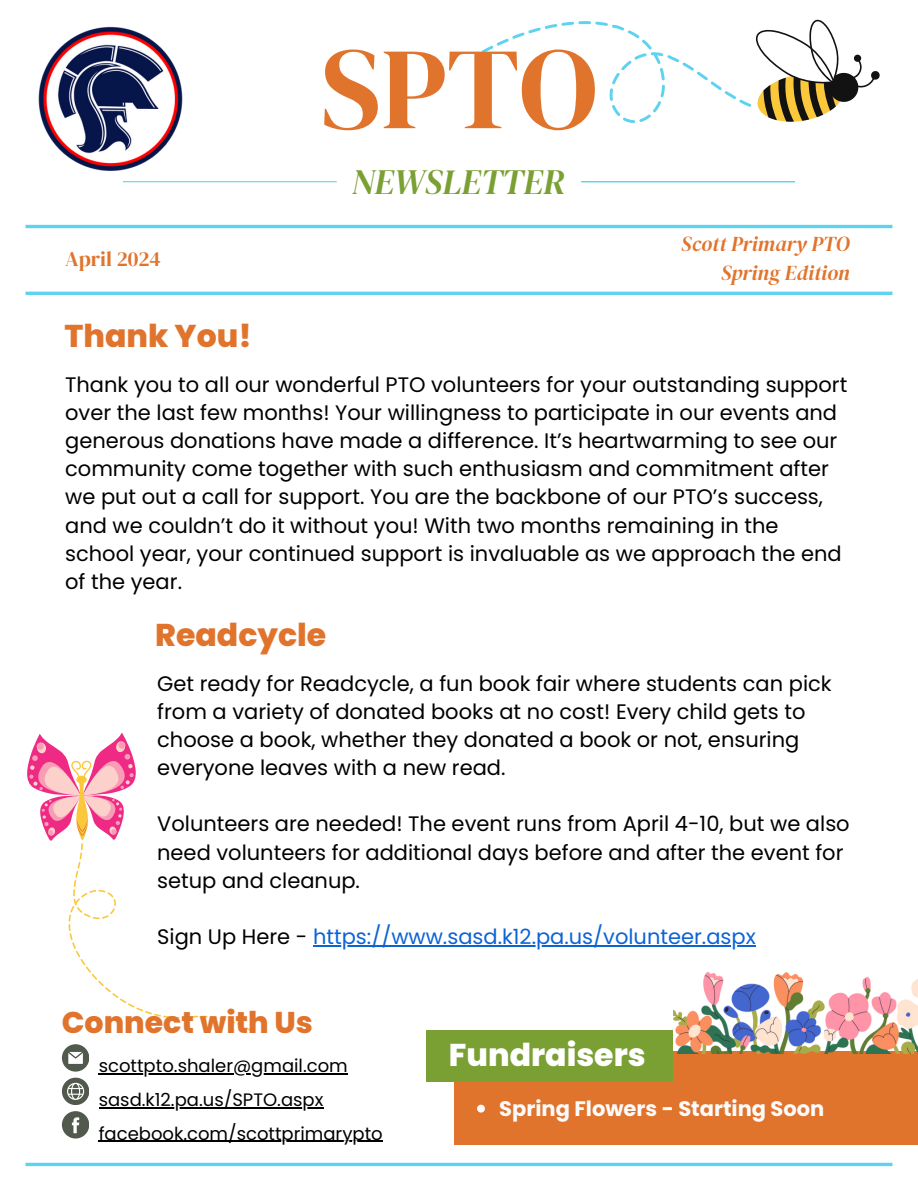
<style>
.page{position:relative;width:918px;height:1188px;background:#fff}
.page>*{position:absolute;margin:0;border:0;box-sizing:border-box;transform-origin:0 0}
.t1{font:115.95px "DM Serif Display";color:#e1742d}
.t2{font:italic 35.25px "DM Serif Display";color:#7aa034}
.t3{font:800 31.5px "Poppins";color:#e1742d}
.t4{font:800 31.5px "Poppins";color:#fff}
.t5{font:800 30px "Poppins";color:#e1742d}
.t6{font:21px/28.2px "Poppins";color:#000}
.t7{font:21px "Poppins";color:#0c63d6}
.t8{font:italic 21px/29.2px "DM Serif Display";color:#e1742d;text-align:right}
.t9{font:700 21px "Poppins";color:#fbfbfc}
.t10{font:21px "DM Serif Display";color:#e1742d}
.t11{font:18px "Poppins";color:#000}
.s1{color:#000}
</style>
<div class="page">
<hr style="left:26px;top:292px;width:866px;height:3px;background:#5ed3f0">
<hr style="left:581px;top:181px;width:214px;height:1px;background:#5ed3f0">
<hr style="left:26px;top:1163px;width:866px;height:3px;background:#5ed3f0">
<svg style="left:62px;top:1044px;width:27px;height:27px"></svg>
<svg style="left:62px;top:1111px;width:27px;height:27px"></svg>
<svg style="left:62px;top:1078px;width:27px;height:27px"></svg>
<img style="left:38px;top:26px;width:157px;height:157px">
<hr style="left:123px;top:181px;width:214px;height:1px;background:#5ed3f0">
<hr style="left:26px;top:225px;width:866px;height:3px;background:#5ed3f0">
<div style="left:454px;top:1052px;width:464px;height:93px;background:#e1742d"></div>
<div style="left:427px;top:1030px;width:246px;height:52px;background:#7aa034"></div>
<img style="left:674px;top:972px;width:244px;height:82px">
<svg style="left:482px;top:19px;width:398px;height:104px"></svg>
<svg style="left:27px;top:733px;width:224px;height:298px"></svg>
<hr style="left:99px;top:1073px;width:249px;height:2px;background:#000">
<hr style="left:99px;top:1107px;width:224px;height:1px;background:#000">
<hr style="left:99px;top:1141px;width:284px;height:1px;background:#000">
<svg style="left:477px;top:1105px;width:8px;height:8px"></svg>
<hr style="left:313px;top:945px;width:443px;height:1px;background:#0c63d6">
<h4 class="t1" style="left:321px;top:8px;width:278px">SPTO</h4>
<h4 class="t10" style="left:65px;top:244px;width:97px">April 2024</h4>
<h4 class="t3" style="left:65px;top:314px;width:189px">Thank You!</h4>
<h1 class="t2" style="left:352px;top:158px;width:215px">NEWSLETTER</h1>
<h3 class="t8" style="left:681px;top:229px;width:170px">Scott Primary PTO<br>Spring Edition</h3>
<h2 class="t6" style="left:65px;top:370px;width:784px">Thank you to all our wonderful PTO volunteers for your outstanding support over the last few months! Your willingness to participate in our events and generous donations have made a difference. It’s heartwarming to see our community come together with such enthusiasm and commitment after we put out a call for support. You are the backbone of our PTO’s success, and we couldn’t do it without you! With two months remaining in the school year, your continued support is invaluable as we approach the end of the year.</h2>
<p class="t3" style="left:155px;top:613px;width:173px">Readcycle</p>
<h3 class="t6" style="left:157px;top:669px;width:676px">Get ready for Readcycle, a fun book fair where students can pick from a variety of donated books at no cost! Every child gets to choose a book, whether they donated a book or not, ensuring everyone leaves with a new read.</h3>
<h3 class="t6" style="left:157px;top:810px;width:694px">Volunteers are needed! The event runs from April 4-10, but we also need volunteers for additional days before and after the event for setup and cleanup.</h3>
<p class="t7" style="left:157px;top:922px;width:600px"><span class="s1">Sign Up Here -</span> https://www.sasd.k12.pa.us/volunteer.aspx</p>
<h4 class="t5" style="left:62px;top:1001px;width:253px">Connect with Us</h4>
<h4 class="t11" style="left:99px;top:1053px;width:251px">scottpto.shaler@gmail.com</h4>
<h4 class="t11" style="left:99px;top:1087px;width:226px">sasd.k12.pa.us/SPTO.aspx</h4>
<h3 class="t11" style="left:99px;top:1121px;width:286px">facebook.com/scottprimarypto</h3>
<p class="t4" style="left:449px;top:1032px;width:198px">Fundraisers</p>
<p class="t9" style="left:499px;top:1094px;width:327px">Spring Flowers - Starting Soon</p>
</div>
